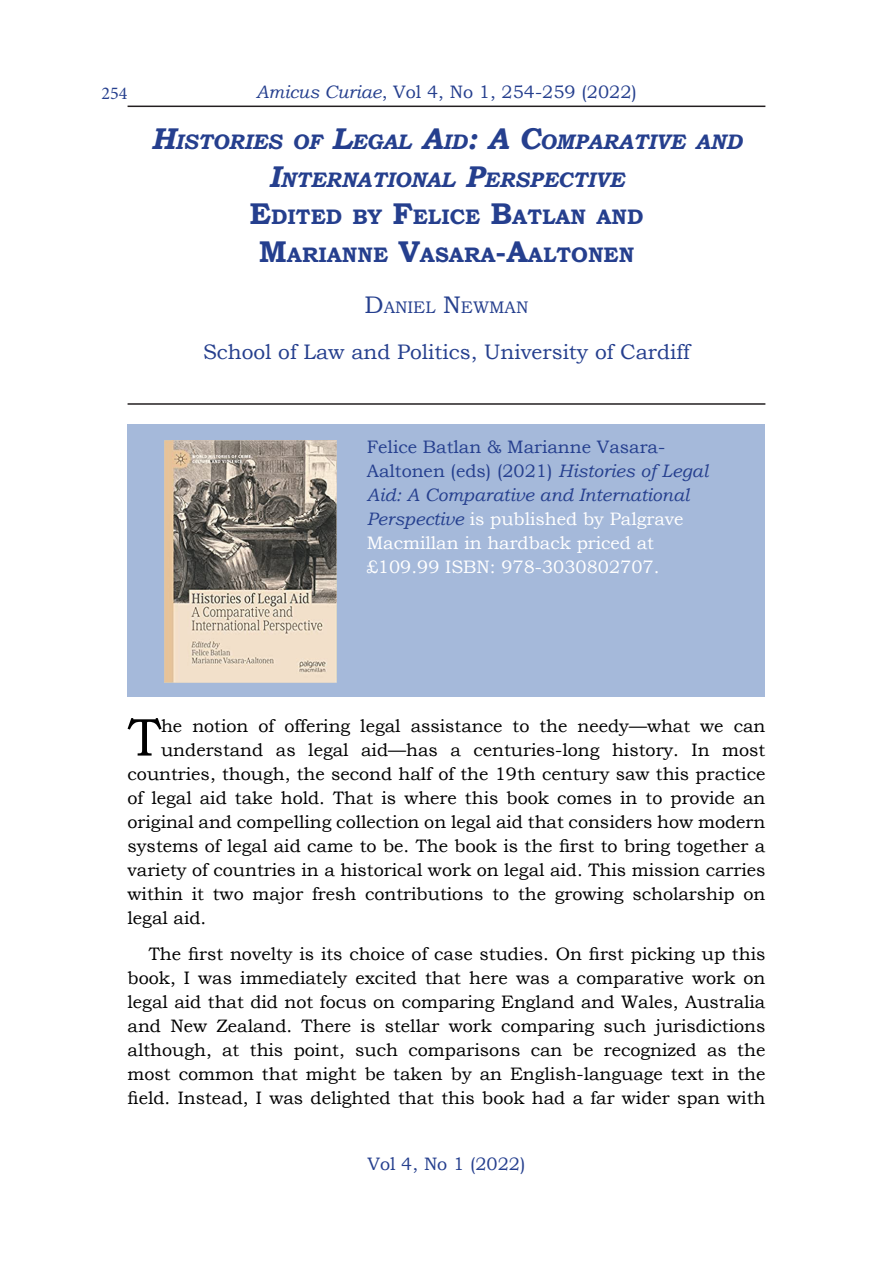
<style>
.page{position:relative;width:893px;height:1263px;background:#fff}
.page>*{position:absolute;margin:0;border:0;box-sizing:border-box;transform-origin:0 0}
.t1{font:53.25px "Bookman Old Style";color:#000}
.t2{font:italic 700 21px/37.5px "Bookman Old Style";color:#253f8e;text-align:center}
.t3{font:21px "Bookman Old Style";color:#253f8e}
.t4{font:18px/24px "Bookman Old Style";color:#000;text-align:justify}
.t5{font:18px/24px "Bookman Old Style";color:#fff}
.t6{font:18px "Bookman Old Style";color:#253f8e}
.t7{font:18px "Minion Pro";color:#253f8e}
.t8{font:16.8px "Bookman Old Style";color:#253f8e}
.s1{font-style:italic}
.s2{font-size:30px}
.s3{font-style:normal;font-size:30px}
.s4{font-style:normal}
.s5{font-size:24px}
.s6{color:#253f8e}
.s7{font-style:italic;color:#253f8e}
</style>
<div class="page">
<hr style="left:128px;top:106px;width:637px;height:1px;background:#231f20">
<div style="left:128px;top:424px;width:637px;height:272px;background:#a5b9da"></div>
<hr style="left:128px;top:403px;width:637px;height:2px;background:#231f20">
<img style="left:164px;top:441px;width:173px;height:241px">
<p class="t7" style="left:102px;top:82px;width:27px">254</p>
<p class="t6" style="left:256px;top:85px;width:382px"><span class="s1">Amicus Curiae</span>, Vol 4, No 1, 254-259 (2022)</p>
<p class="t2" style="left:151px;top:123px;width:592px"><span class="s2">H</span>ISTORIES OF <span class="s2">L</span>EGAL <span class="s2">A</span>ID<span class="s2">: A C</span>OMPARATIVE AND<br><span class="s2">I</span>NTERNATIONAL <span class="s2">P</span>ERSPECTIVE<br><span class="s3">E</span><span class="s4">DITED BY</span> <span class="s3">F</span><span class="s4">ELICE</span> <span class="s3">B</span><span class="s4">ATLAN AND<br></span><span class="s3">M</span><span class="s4">ARIANNE</span> <span class="s3">V</span><span class="s4">ASARA</span><span class="s3">-A</span><span class="s4">ALTONEN</span></p>
<p class="t8" style="left:365px;top:297px;width:165px"><span class="s5">D</span>ANIEL <span class="s5">N</span>EWMAN</p>
<p class="t3" style="left:203px;top:344px;width:488px">School of Law and Politics, University of Cardiff</p>
<p class="t5" style="left:367px;top:437px;width:343px"><span class="s6">Felice Batlan &amp; Marianne Vasara-Aaltonen (eds) (2021)</span> <span class="s7">Histories of Legal Aid: A Comparative and International Perspective</span> is published by Palgrave Macmillan in hardback priced at £109.99 ISBN: 978-3030802707.</p>
<h1 class="t1" style="left:128px;top:717px;width:35px">T</h1>
<p class="t4" style="left:161px;top:715px;width:606px">he notion of offering legal assistance to the needy—what we can</p>
<p class="t4" style="left:161px;top:739px;width:606px">understand as legal aid—has a centuries-long history. In most</p>
<p class="t4" style="left:128px;top:763px;width:639px">countries, though, the second half of the 19th century saw this practice</p>
<p class="t4" style="left:128px;top:787px;width:639px">of legal aid take hold. That is where this book comes in to provide an</p>
<p class="t4" style="left:128px;top:811px;width:639px">original and compelling collection on legal aid that considers how modern</p>
<p class="t4" style="left:128px;top:833px;width:639px">systems of legal aid came to be. The book is the first to bring together a</p>
<p class="t4" style="left:128px;top:859px;width:639px">variety of countries in a historical work on legal aid. This mission carries</p>
<p class="t4" style="left:128px;top:883px;width:639px">within it two major fresh contributions to the growing scholarship on</p>
<p class="t4" style="left:128px;top:907px;width:80px">legal aid.</p>
<p class="t4" style="left:128px;top:942px;width:639px;text-indent:21px">The first novelty is its choice of case studies. On first picking up this book, I was immediately excited that here was a comparative work on legal aid that did not focus on comparing England and Wales, Australia and New Zealand. There is stellar work comparing such jurisdictions although, at this point, such comparisons can be recognized as the most common that might be taken by an English-language text in the field. Instead, I was delighted that this book had a far wider span with</p>
<p class="t6" style="left:367px;top:1157px;width:160px">Vol 4, No 1 (2022)</p>
</div>
